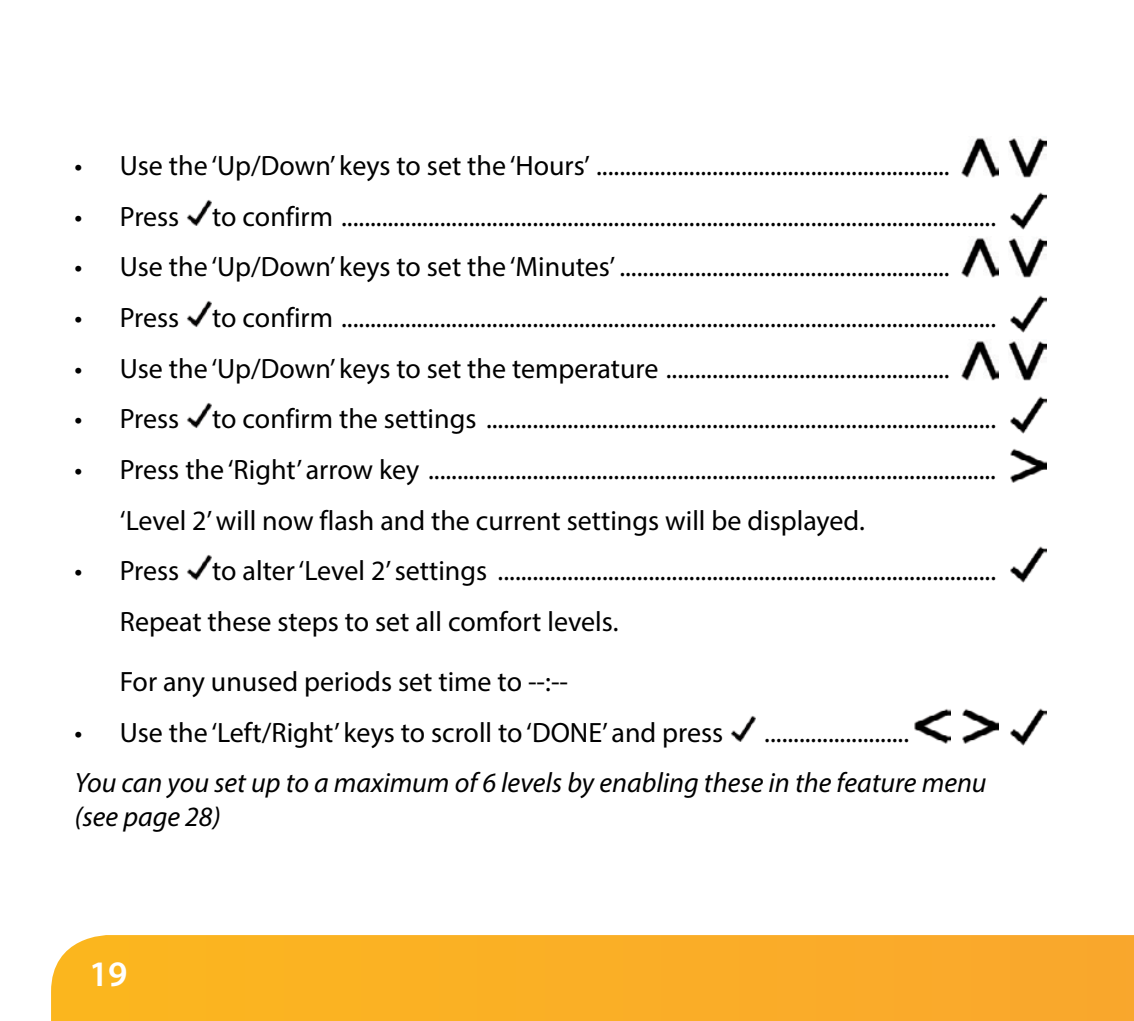
<style>
.page{position:relative;width:1134px;height:1021px;background:#fff}
.page>*{position:absolute;margin:0;border:0;box-sizing:border-box;transform-origin:0 0}
.t1{font:600 36px "Myriad Pro";color:#fff}
.t2{font:28px/50.4px "Myriad Pro";color:#000}
.t3{font:italic 28px/33.6px "Myriad Pro";color:#000}
</style>
<div class="page">
<div style="left:51px;top:935px;width:1083px;height:85px;background:#faaf26"></div>
<img style="left:186px;top:199px;width:26px;height:27px">
<img style="left:186px;top:300px;width:26px;height:27px">
<img style="left:187px;top:402px;width:25px;height:26px">
<img style="left:187px;top:554px;width:25px;height:26px">
<img style="left:730px;top:715px;width:26px;height:26px">
<img style="left:960px;top:137px;width:39px;height:40px">
<img style="left:1008px;top:138px;width:39px;height:39px">
<img style="left:1010px;top:192px;width:37px;height:37px">
<img style="left:960px;top:237px;width:39px;height:40px">
<img style="left:1008px;top:238px;width:39px;height:39px">
<img style="left:1010px;top:295px;width:37px;height:37px">
<img style="left:1010px;top:546px;width:37px;height:37px">
<img style="left:914px;top:708px;width:37px;height:36px">
<img style="left:962px;top:708px;width:37px;height:36px">
<img style="left:1010px;top:708px;width:37px;height:37px">
<img style="left:960px;top:340px;width:39px;height:41px">
<img style="left:1008px;top:341px;width:39px;height:40px">
<img style="left:1010px;top:396px;width:37px;height:37px">
<img style="left:1010px;top:448px;width:37px;height:35px">
<p class="t2" style="left:75px;top:140px;width:877px">• Use the ‘Up/Down’ keys to set the ‘Hours’ .............................................................</p>
<p class="t2" style="left:75px;top:191px;width:923px">• Press to confirm .................................................................................................................</p>
<p class="t2" style="left:74px;top:241px;width:877px">• Use the ‘Up/Down’ keys to set the ‘Minutes’ .........................................................</p>
<p class="t2" style="left:74px;top:292px;width:923px">• Press to confirm .................................................................................................................</p>
<p class="t2" style="left:74px;top:343px;width:877px">• Use the ‘Up/Down’ keys to set the temperature .................................................</p>
<p class="t2" style="left:74px;top:393px;width:923px">• Press to confirm the settings ........................................................................................</p>
<p class="t2" style="left:120px;top:444px;width:878px;text-indent:-45px">• Press the ‘Right’ arrow key .................................................................................................. ‘Level 2’ will now flash and the current settings will be displayed.</p>
<p class="t2" style="left:120px;top:545px;width:878px;text-indent:-45px">• Press to alter ‘Level 2’ settings ......................................................................................<br>Repeat these steps to set all comfort levels.</p>
<p class="t2" style="left:120px;top:656px;width:450px">For any unused periods set time to --:--</p>
<p class="t2" style="left:74px;top:706px;width:650px">• Use the ‘Left/Right’ keys to scroll to ‘DONE’ and press</p>
<p class="t2" style="left:764px;top:706px;width:146px">.........................</p>
<p class="t3" style="left:75px;top:765px;width:913px">You can you set up to a maximum of 6 levels by enabling these in the feature menu (see page 28)</p>
<p class="t1" style="left:89px;top:950px;width:40px">19</p>
</div>
